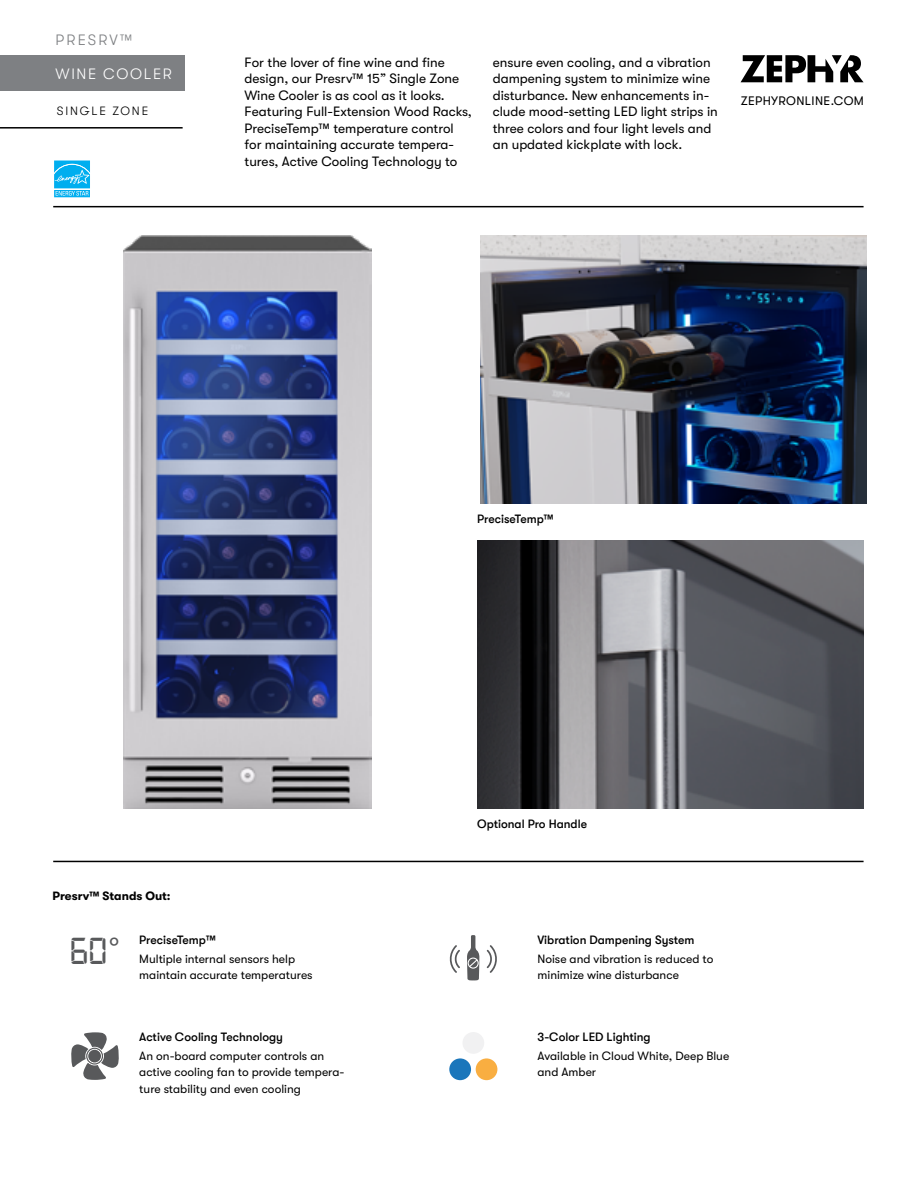
<style>
.page{position:relative;width:918px;height:1188px;background:#fff}
.page>*{position:absolute;margin:0;border:0;box-sizing:border-box;transform-origin:0 0}
.t1{font:40.05px "Digital 7 Mono";color:#58595b}
.t2{font:300 15px "GT Walsheim";letter-spacing:.11em;color:#fff}
.t3{font:300 15px "GT Walsheim";letter-spacing:.15em;color:#7e8083}
.t4{font:13.5px/16.5px "GT Walsheim";color:#000}
.t5{font:12.3px "GT Walsheim";letter-spacing:.03em;color:#000}
.t6{font:12px/16.5px "GT Walsheim";color:#000}
.t7{font:500 12px "GT Walsheim";color:#000}
.t8{font:700 12px "GT Walsheim";color:#000}
.t9{font:300 12px "GT Walsheim";letter-spacing:.15em;color:#000}
.s1{font-family:"Myriad Pro";font-size:31.5px}
</style>
<div class="page">
<svg style="left:741px;top:55px;width:123px;height:27px"></svg>
<hr style="left:53px;top:206px;width:811px;height:1px;background:#000">
<div style="left:0;top:55px;width:185px;height:36px;background:#7e8083"></div>
<hr style="left:0;top:127px;width:183px;height:2px;background:#000">
<hr style="left:53px;top:861px;width:811px;height:1px;background:#000">
<img style="left:477px;top:541px;width:387px;height:268px">
<svg style="left:71px;top:1032px;width:48px;height:48px"></svg>
<svg style="left:467px;top:935px;width:13px;height:45px"></svg>
<svg style="left:449px;top:945px;width:11px;height:28px"></svg>
<svg style="left:487px;top:945px;width:10px;height:28px"></svg>
<div style="left:463px;top:1032px;width:21px;height:22px;background:#f1f1f2;border-radius:50%"></div>
<div style="left:449px;top:1058px;width:22px;height:22px;background:#1a76bb;border-radius:50%"></div>
<div style="left:476px;top:1058px;width:21px;height:22px;background:#f9ae41;border-radius:50%"></div>
<img style="left:124px;top:236px;width:248px;height:573px">
<img style="left:480px;top:236px;width:387px;height:268px">
<svg style="left:54px;top:160px;width:36px;height:1px"></svg>
<svg style="left:54px;top:161px;width:36px;height:37px"></svg>
<p class="t3" style="left:56px;top:32px;width:78px">PRESRV™</p>
<p class="t2" style="left:56px;top:65px;width:118px">WINE COOLER</p>
<p class="t9" style="left:57px;top:105px;width:93px">SINGLE ZONE</p>
<p class="t4" style="left:245px;top:54px;width:229px">For the lover of fine wine and fine design, our Presrv™ 15” Single Zone Wine Cooler is as cool as it looks.<br>Featuring Full-Extension Wood Racks, PreciseTemp™ temperature control for maintaining accurate tempera&shy;tures, Active Cooling Technology to</p>
<p class="t4" style="left:493px;top:54px;width:227px">ensure even cooling, and a vibration dampening system to minimize wine disturbance. New enhancements in&shy;clude mood-setting LED light strips in three colors and four light levels and an updated kickplate with lock.</p>
<p class="t5" style="left:741px;top:94px;width:125px">ZEPHYRONLINE.COM</p>
<p class="t7" style="left:477px;top:512px;width:78px">PreciseTemp™</p>
<p class="t8" style="left:53px;top:889px;width:120px">Presrv™ Stands Out:</p>
<p class="t7" style="left:477px;top:817px;width:111px">Optional Pro Handle</p>
<h1 class="t1" style="left:70px;top:933px;width:51px">60<span class="s1">°</span></h1>
<p class="t7" style="left:139px;top:933px;width:78px">PreciseTemp™</p>
<p class="t7" style="left:538px;top:933px;width:158px">Vibration Dampening System</p>
<p class="t6" style="left:139px;top:950px;width:175px">Multiple internal sensors help maintain accurate temperatures</p>
<p class="t7" style="left:139px;top:1030px;width:145px">Active Cooling Technology</p>
<p class="t6" style="left:139px;top:1047px;width:207px">An on-board computer controls an active cooling fan to provide tempera&shy;ture stability and even cooling</p>
<p class="t6" style="left:538px;top:950px;width:177px">Noise and vibration is reduced to minimize wine disturbance</p>
<p class="t7" style="left:538px;top:1030px;width:115px">3-Color LED Lighting</p>
<p class="t6" style="left:538px;top:1047px;width:193px">Available in Cloud White, Deep Blue and Amber</p>
</div>
